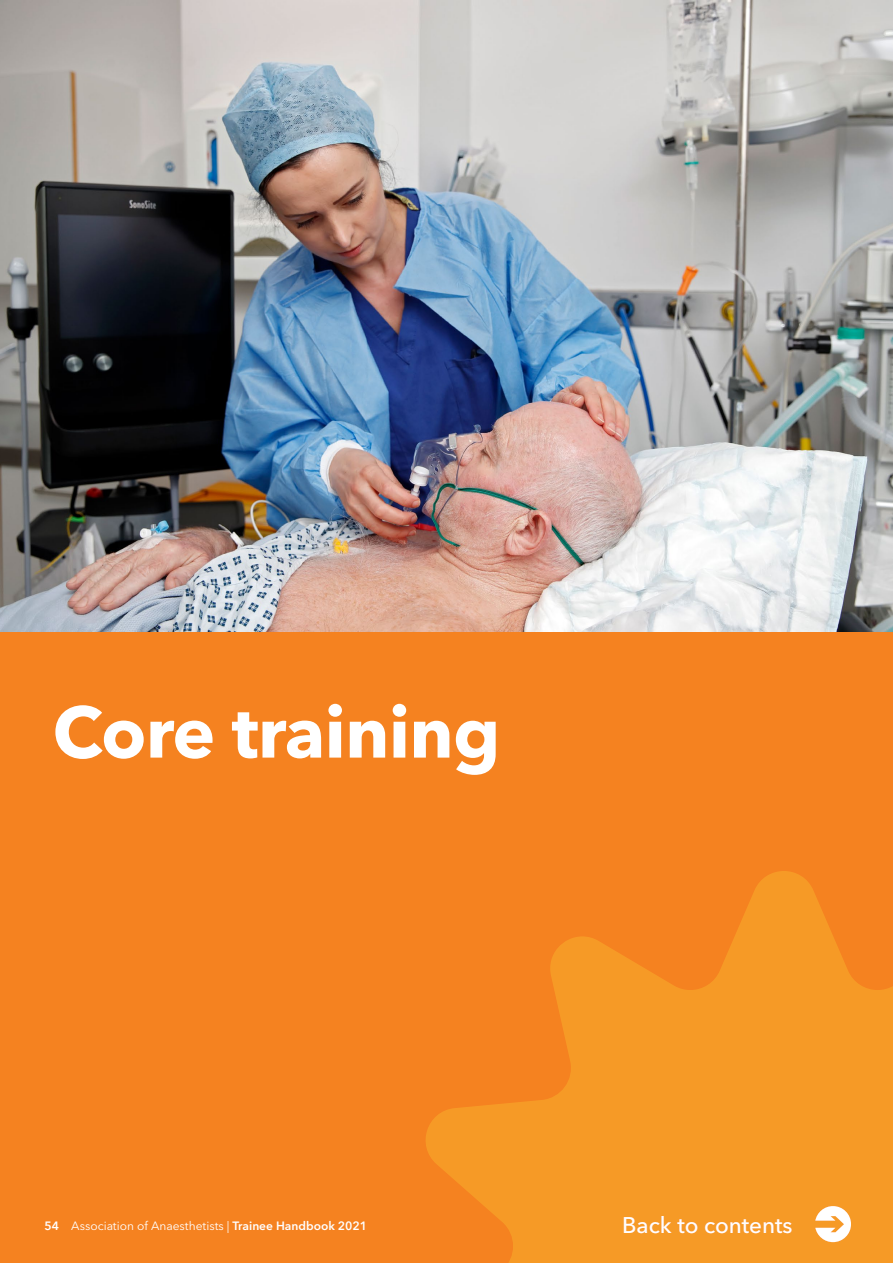
<style>
.page{position:relative;width:893px;height:1263px;background:#fff}
.page>*{position:absolute;margin:0;border:0;box-sizing:border-box;transform-origin:0 0}
.t1{font:700 72px "Avenir Next LT Pro";letter-spacing:-.01em;color:#fff}
.t2{font:500 22.5px "Avenir Next LT Pro";color:#fff}
.t3{font:12px "Avenir Next LT Pro";color:#fff}
.s1{font-weight:600}
</style>
<div class="page">
<div style="left:0;top:625px;width:893px;height:638px;background:#f58220"></div>
<img style="left:0;top:0;width:893px;height:631px">
<svg style="left:426px;top:871px;width:467px;height:392px;fill:#f69a26"></svg>
<h1 class="t1" style="left:53px;top:688px;width:449px">Core training</h1>
<p class="t3" style="left:45px;top:1219px;width:324px"><span class="s1">54</span> Association of Anaesthetists | <span class="s1">Trainee Handbook 2021</span></p>
<h2 class="t2" style="left:622px;top:1211px;width:172px">Back to contents</h2>
</div>
